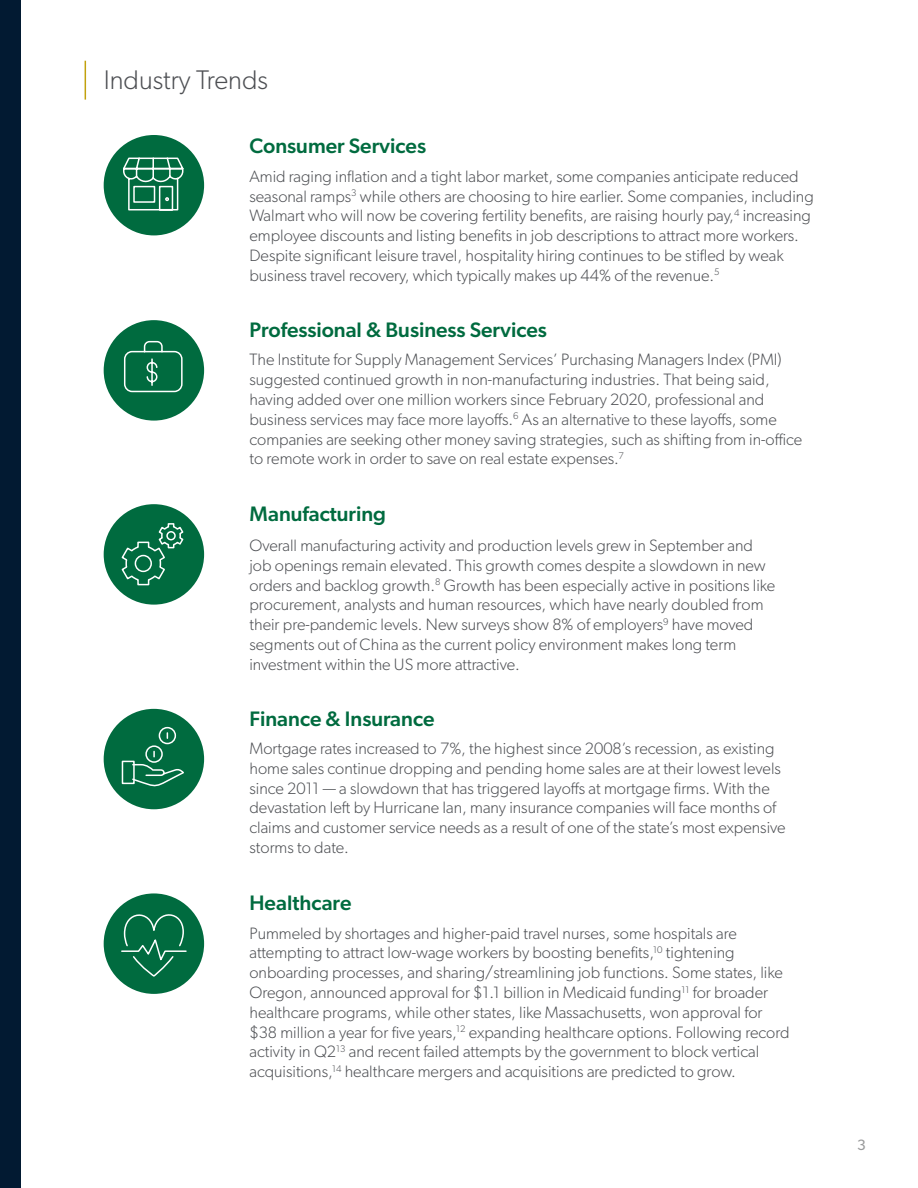
<style>
.page{position:relative;width:918px;height:1188px;background:#fff}
.page>*{position:absolute;margin:0;border:0;box-sizing:border-box;transform-origin:0 0}
.t1{font:300 27px "Gibson";color:#4d4f53}
.t2{font:500 21px "Gibson";color:#006b3f}
.t3{font:300 16.5px/19.8px "Gibson";color:#4d4f53}
.t4{font:15px "Gibson";color:#9a9b9c}
</style>
<div class="page">
<div style="left:0;top:0;width:21px;height:1188px;background:#021a32"></div>
<hr style="left:85px;top:61px;width:1px;height:39px;background:#c2a10d">
<div style="left:104px;top:893px;width:100px;height:101px;background:#006b3f;border-radius:50%"></div>
<svg style="left:121px;top:914px;width:66px;height:63px"></svg>
<div style="left:104px;top:320px;width:100px;height:101px;background:#006b3f;border-radius:50%"></div>
<svg style="left:123px;top:340px;width:60px;height:53px"></svg>
<div style="left:104px;top:135px;width:100px;height:100px;background:#006b3f;border-radius:50%"></div>
<svg style="left:123px;top:157px;width:61px;height:54px"></svg>
<div style="left:104px;top:504px;width:100px;height:101px;background:#006b3f;border-radius:50%"></div>
<svg style="left:121px;top:523px;width:63px;height:63px"></svg>
<div style="left:104px;top:709px;width:100px;height:100px;background:#006b3f;border-radius:50%"></div>
<div style="left:122px;top:761px;width:13px;height:23px;border:2px solid #fff"></div>
<svg style="left:131px;top:726px;width:53px;height:61px"></svg>
<h1 class="t1" style="left:104px;top:63px;width:166px">Industry Trends</h1>
<p class="t2" style="left:249px;top:133px;width:178px">Consumer Services</p>
<p class="t3" style="left:249px;top:166px;width:566px">Amid raging inflation and a tight labor market, some companies anticipate reduced seasonal ramps<sup>3</sup> while others are choosing to hire earlier. Some companies, including Walmart who will now be covering fertility benefits, are raising hourly pay,<sup>4</sup> increasing employee discounts and listing benefits in job descriptions to attract more workers.<br>Despite significant leisure travel, hospitality hiring continues to be stifled by weak business travel recovery, which typically makes up 44% of the revenue.<sup>5</sup></p>
<p class="t2" style="left:249px;top:317px;width:299px">Professional &amp; Business Services</p>
<p class="t3" style="left:249px;top:350px;width:554px">The Institute for Supply Management Services’ Purchasing Managers Index (PMI) suggested continued growth in non-manufacturing industries. That being said, having added over one million workers since February 2020, professional and business services may face more layoffs.<sup>6</sup> As an alternative to these layoffs, some companies are seeking other money saving strategies, such as shifting from in-office to remote work in order to save on real estate expenses.<sup>7</sup></p>
<p class="t2" style="left:249px;top:501px;width:138px">Manufacturing</p>
<p class="t3" style="left:249px;top:535px;width:527px">Overall manufacturing activity and production levels grew in September and job openings remain elevated. This growth comes despite a slowdown in new orders and backlog growth.<sup>8</sup> Growth has been especially active in positions like procurement, analysts and human resources, which have nearly doubled from their pre-pandemic levels. New surveys show 8% of employers<sup>9</sup> have moved segments out of China as the current policy environment makes long term investment within the US more attractive.</p>
<p class="t2" style="left:249px;top:706px;width:186px">Finance &amp; Insurance</p>
<p class="t3" style="left:249px;top:738px;width:538px">Mortgage rates increased to 7%, the highest since 2008’s recession, as existing home sales continue dropping and pending home sales are at their lowest levels since 2011 — a slowdown that has triggered layoffs at mortgage firms. With the devastation left by Hurricane Ian, many insurance companies will face months of claims and customer service needs as a result of one of the state’s most expensive storms to date.</p>
<p class="t2" style="left:249px;top:890px;width:104px">Healthcare</p>
<p class="t3" style="left:249px;top:923px;width:542px">Pummeled by shortages and higher-paid travel nurses, some hospitals are attempting to attract low-wage workers by boosting benefits,<sup>10</sup> tightening onboarding processes, and sharing/streamlining job functions. Some states, like Oregon, announced approval for $1.1 billion in Medicaid funding<sup>11</sup> for broader healthcare programs, while other states, like Massachusetts, won approval for $38 million a year for five years,<sup>12</sup> expanding healthcare options. Following record activity in Q2<sup>13</sup> and recent failed attempts by the government to block vertical acquisitions,<sup>14</sup> healthcare mergers and acquisitions are predicted to grow.</p>
<p class="t4" style="left:857px;top:1136px;width:10px">3</p>
</div>
